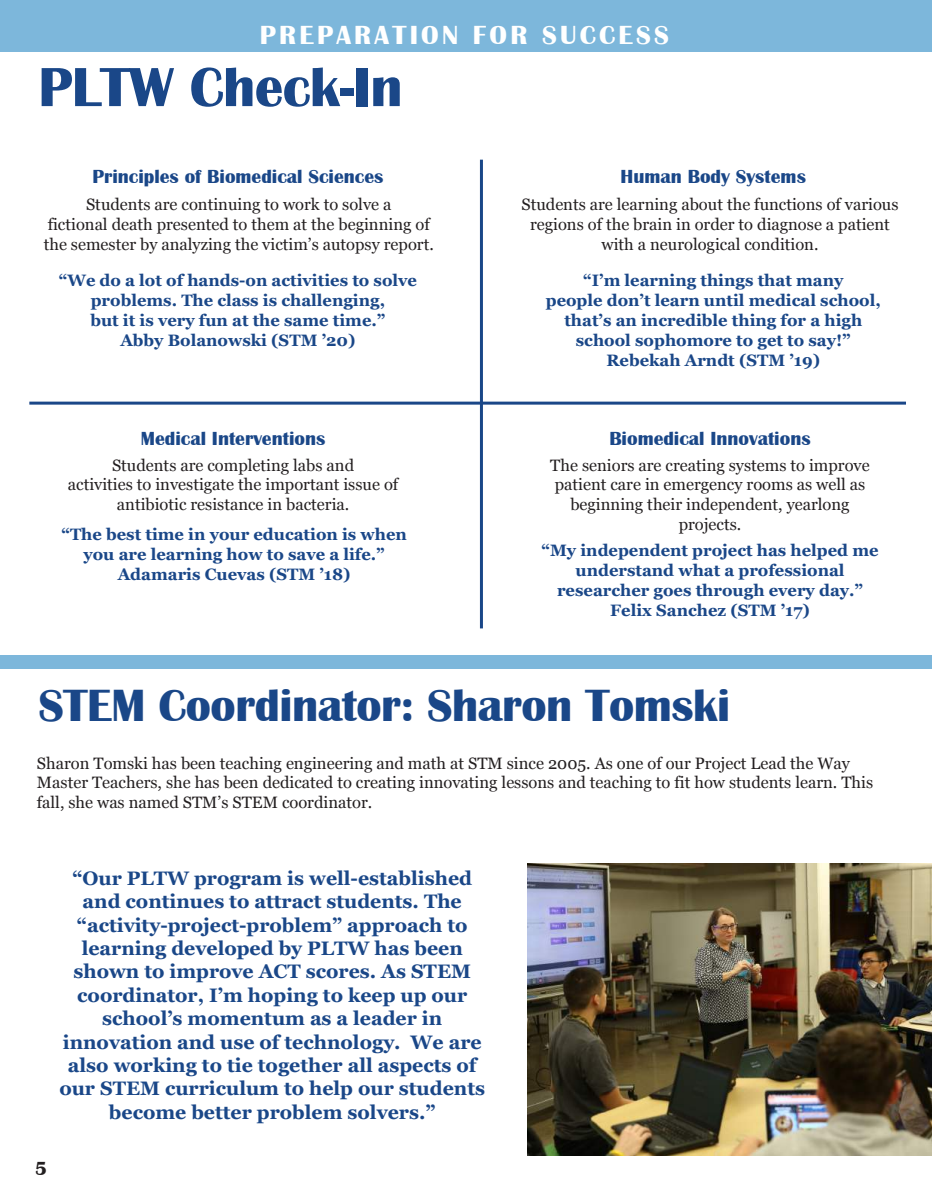
<style>
.page{position:relative;width:932px;height:1202px;background:#fff}
.page>*{position:absolute;margin:0;border:0;box-sizing:border-box;transform-origin:0 0}
.t1{font:700 57px "Britannic";letter-spacing:-.01em;color:#1a4788}
.t2{font:700 46.5px "Britannic";letter-spacing:-.01em;color:#1a4788}
.t3{font:700 27px "Britannic";letter-spacing:.12em;color:#fff}
.t4{font:700 19.5px/23.4px "Vani";color:#1a4788;text-align:center}
.t5{font:700 19.5px "Britannic";color:#1a4788}
.t6{font:700 19.5px "Britannic";color:#231f20}
.t7{font:16.5px/19.8px "Vani";color:#231f20;text-align:center}
.t8{font:700 16.5px/19.8px "Vani";color:#1a4788;text-align:center}
</style>
<div class="page">
<div style="left:0;top:0;width:932px;height:52px;background:#7db7db"></div>
<img style="left:527px;top:864px;width:405px;height:291px">
<div style="left:0;top:655px;width:932px;height:13px;background:#7db7db"></div>
<hr style="left:480px;top:160px;width:3px;height:468px;background:#1a4788">
<hr style="left:29px;top:401px;width:877px;height:3px;background:#1a4788">
<h3 class="t3" style="left:260px;top:20px;width:411px">PREPARATION FOR SUCCESS</h3>
<h1 class="t1" style="left:38px;top:55px;width:366px">PLTW Check-In</h1>
<p class="t5" style="left:92px;top:166px;width:292px">Principles of Biomedical Sciences</p>
<p class="t7" style="left:44px;top:194px;width:391px">Students are continuing to work to solve a<br>fictional death presented to them at the beginning of the semester by analyzing the victim’s autopsy report.</p>
<p class="t5" style="left:620px;top:166px;width:187px">Human Body Systems</p>
<p class="t7" style="left:521px;top:194px;width:379px">Students are learning about the functions of various regions of the brain in order to diagnose a patient with a neurological condition.</p>
<p class="t8" style="left:59px;top:271px;width:360px">“We do a lot of hands-on activities to solve problems. The class is challenging,<br>but it is very fun at the same time.”<br>Abby Bolanowski (STM ’20)</p>
<p class="t8" style="left:546px;top:271px;width:336px">“I’m learning things that many<br>people don’t learn until medical school, that’s an incredible thing for a high school sophomore to get to say!”<br>Rebekah Arndt (STM ’19)</p>
<p class="t5" style="left:141px;top:428px;width:186px">Medical Interventions</p>
<p class="t7" style="left:68px;top:455px;width:332px">Students are completing labs and<br>activities to investigate the important issue of antibiotic resistance in bacteria.</p>
<p class="t8" style="left:61px;top:524px;width:347px">“The best time in your education is when you are learning how to save a life.”<br>Adamaris Cuevas (STM ’18)</p>
<p class="t5" style="left:609px;top:428px;width:203px">Biomedical Innovations</p>
<p class="t7" style="left:550px;top:455px;width:321px">The seniors are creating systems to improve patient care in emergency rooms as well as beginning their independent, yearlong projects.</p>
<p class="t8" style="left:541px;top:541px;width:338px">“My independent project has helped me understand what a professional researcher goes through every day.”<br>Felix Sanchez (STM ’17)</p>
<h2 class="t2" style="left:38px;top:679px;width:693px">STEM Coordinator: Sharon Tomski</h2>
<p class="t7" style="left:37px;top:753px;width:837px;text-align:left">Sharon Tomski has been teaching engineering and math at STM since 2005. As one of our Project Lead the Way<br>Master Teachers, she has been dedicated to creating innovating lessons and teaching to fit how students learn. This fall, she was named STM’s STEM coordinator.</p>
<p class="t4" style="left:59px;top:866px;width:427px">“Our PLTW program is well-established and continues to attract students. The “activity-project-problem” approach to learning developed by PLTW has been shown to improve ACT scores. As STEM coordinator, I’m hoping to keep up our school’s momentum as a leader in innovation and use of technology. We are also working to tie together all aspects of our STEM curriculum to help our students become better problem solvers.”</p>
<p class="t6" style="left:35px;top:1157px;width:13px">5</p>
</div>
